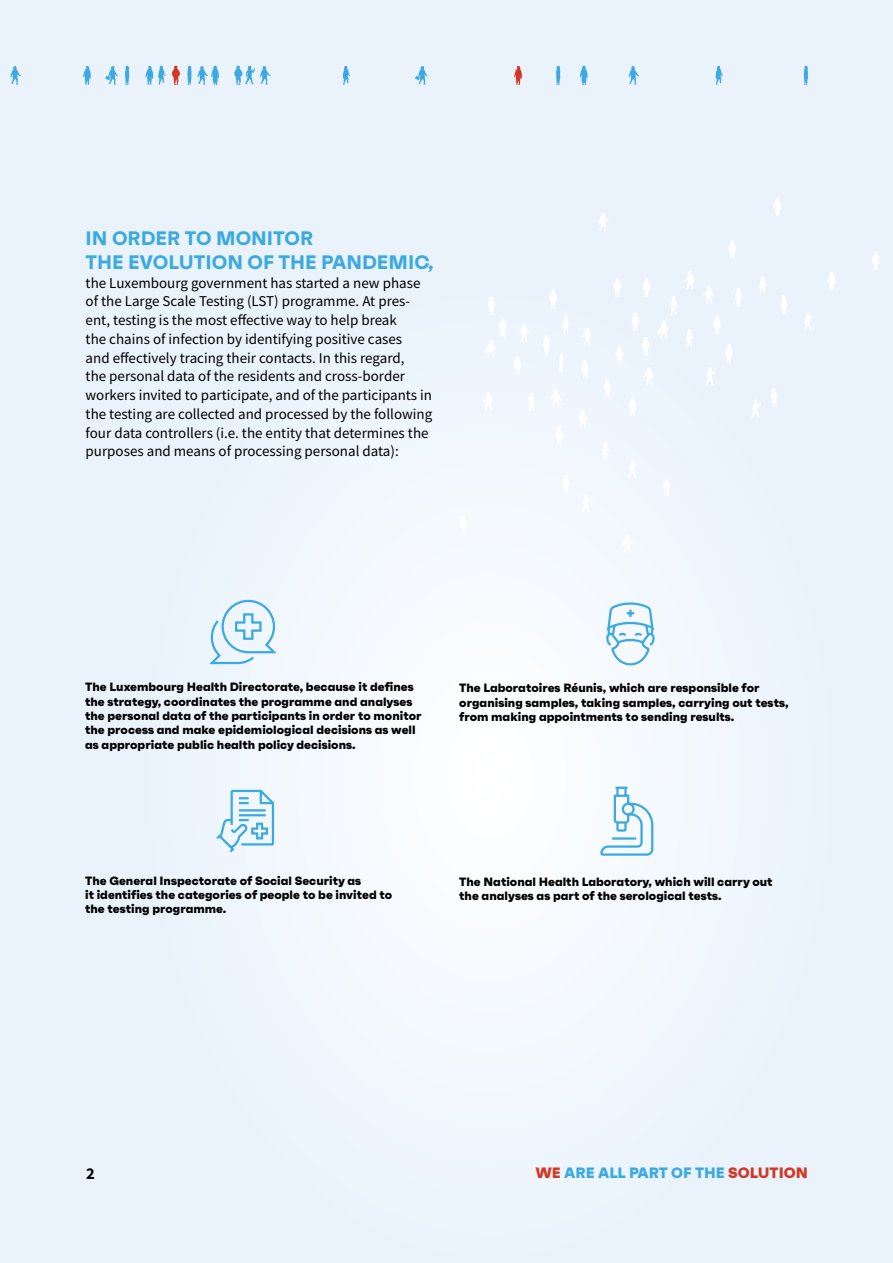
<style>
.page{position:relative;width:893px;height:1263px;background:#fff}
.page>*{position:absolute;margin:0;border:0;box-sizing:border-box;transform-origin:0 0}
.t1{font:700 19.5px/23.4px "Faktum";color:#3ca9e0}
.t2{font:700 16.5px "Source Sans Pro";color:#000}
.t3{font:15px/18.8px "Source Sans Pro";color:#000}
.t4{font:800 15px "Faktum";color:#3ca9e0}
.t5{font:800 12px/14.4px "Faktum";color:#000}
.s1{color:#d23726}
</style>
<div class="page">
<div style="left:0;top:0;width:893px;height:1263px;background:linear-gradient(to right,#ecf4fc,#eef6fd)"></div>
<svg style="left:343px;top:66px;width:7px;height:19px"></svg>
<svg style="left:715px;top:66px;width:8px;height:19px"></svg>
<svg style="left:556px;top:66px;width:4px;height:19px"></svg>
<svg style="left:804px;top:66px;width:4px;height:19px"></svg>
<svg style="left:187px;top:66px;width:4px;height:19px"></svg>
<svg style="left:125px;top:66px;width:4px;height:19px"></svg>
<svg style="left:514px;top:66px;width:8px;height:19px"></svg>
<svg style="left:145px;top:65px;width:21px;height:20px"></svg>
<svg style="left:83px;top:66px;width:8px;height:19px"></svg>
<svg style="left:580px;top:66px;width:8px;height:19px"></svg>
<svg style="left:415px;top:66px;width:13px;height:19px"></svg>
<svg style="left:105px;top:66px;width:13px;height:19px"></svg>
<svg style="left:172px;top:66px;width:8px;height:19px"></svg>
<svg style="left:10px;top:66px;width:11px;height:19px"></svg>
<svg style="left:628px;top:66px;width:11px;height:19px"></svg>
<svg style="left:234px;top:66px;width:36px;height:19px"></svg>
<svg style="left:197px;top:66px;width:22px;height:19px"></svg>
<svg style="left:713px;top:316px;width:8px;height:19px"></svg>
<svg style="left:781px;top:295px;width:6px;height:19px"></svg>
<svg style="left:686px;top:329px;width:8px;height:19px"></svg>
<svg style="left:725px;top:344px;width:7px;height:19px"></svg>
<svg style="left:514px;top:356px;width:8px;height:19px"></svg>
<svg style="left:684px;top:271px;width:10px;height:18px"></svg>
<svg style="left:703px;top:286px;width:11px;height:18px"></svg>
<svg style="left:581px;top:327px;width:11px;height:19px"></svg>
<svg style="left:705px;top:367px;width:10px;height:19px"></svg>
<svg style="left:582px;top:494px;width:9px;height:18px"></svg>
<svg style="left:563px;top:315px;width:7px;height:19px"></svg>
<svg style="left:542px;top:335px;width:8px;height:19px"></svg>
<svg style="left:751px;top:399px;width:10px;height:19px"></svg>
<svg style="left:549px;top:289px;width:8px;height:19px"></svg>
<svg style="left:613px;top:278px;width:9px;height:19px"></svg>
<svg style="left:615px;top:346px;width:9px;height:19px"></svg>
<svg style="left:459px;top:516px;width:9px;height:19px"></svg>
<svg style="left:632px;top:278px;width:46px;height:78px;background:#ecf4fc"></svg>
<svg style="left:729px;top:240px;width:7px;height:19px"></svg>
<svg style="left:562px;top:475px;width:8px;height:19px"></svg>
<svg style="left:578px;top:410px;width:10px;height:18px"></svg>
<svg style="left:598px;top:212px;width:11px;height:19px"></svg>
<svg style="left:559px;top:353px;width:4px;height:19px"></svg>
<svg style="left:604px;top:379px;width:7px;height:18px"></svg>
<svg style="left:528px;top:392px;width:7px;height:19px"></svg>
<svg style="left:827px;top:271px;width:8px;height:20px"></svg>
<svg style="left:872px;top:251px;width:7px;height:20px"></svg>
<svg style="left:759px;top:276px;width:8px;height:19px"></svg>
<svg style="left:484px;top:297px;width:22px;height:61px"></svg>
<svg style="left:803px;top:312px;width:10px;height:19px"></svg>
<svg style="left:770px;top:388px;width:7px;height:19px"></svg>
<svg style="left:628px;top:397px;width:8px;height:19px"></svg>
<svg style="left:519px;top:324px;width:11px;height:18px"></svg>
<svg style="left:663px;top:478px;width:7px;height:19px"></svg>
<svg style="left:735px;top:288px;width:7px;height:19px"></svg>
<svg style="left:555px;top:426px;width:8px;height:19px"></svg>
<svg style="left:643px;top:367px;width:11px;height:18px"></svg>
<svg style="left:482px;top:392px;width:11px;height:19px"></svg>
<svg style="left:773px;top:197px;width:8px;height:19px"></svg>
<svg style="left:582px;top:360px;width:6px;height:19px"></svg>
<svg style="left:550px;top:388px;width:13px;height:19px"></svg>
<svg style="left:206px;top:599px;width:73px;height:66px"></svg>
<svg style="left:214px;top:789px;width:61px;height:66px"></svg>
<svg style="left:599px;top:785px;width:55px;height:72px"></svg>
<svg style="left:602px;top:441px;width:53px;height:275px"></svg>
<h1 class="t1" style="left:86px;top:227px;width:350px">IN ORDER TO MONITOR<br>THE EVOLUTION OF THE PANDEMIC,</h1>
<p class="t3" style="left:86px;top:273px;width:348px">the Luxembourg government has started a new phase of the Large Scale Testing (LST) programme. At pres&shy;ent, testing is the most effective way to help break<br>the chains of infection by identifying positive cases<br>and effectively tracing their contacts. In this regard,<br>the personal data of the residents and cross-border workers invited to participate, and of the participants in the testing are collected and processed by the following four data controllers (i.e. the entity that determines the purposes and means of processing personal data):</p>
<p class="t5" style="left:85px;top:680px;width:338px">The Luxembourg Health Directorate, because it defines the strategy, coordinates the programme and analyses the personal data of the participants in order to monitor the process and make epidemiological decisions as well as appropriate public health policy decisions.</p>
<p class="t5" style="left:459px;top:681px;width:331px">The Laboratoires Réunis, which are responsible for organising samples, taking samples, carrying out tests, from making appointments to sending results.</p>
<p class="t5" style="left:85px;top:873px;width:309px">The General Inspectorate of Social Security as<br>it identifies the categories of people to be invited to the testing programme.</p>
<p class="t5" style="left:459px;top:874px;width:315px">The National Health Laboratory, which will carry out the analyses as part of the serological tests.</p>
<h2 class="t2" style="left:86px;top:1163px;width:10px">2</h2>
<p class="t4" style="left:536px;top:1163px;width:273px"><span class="s1">WE</span> ARE ALL PART OF THE <span class="s1">SOLUTION</span></p>
</div>
